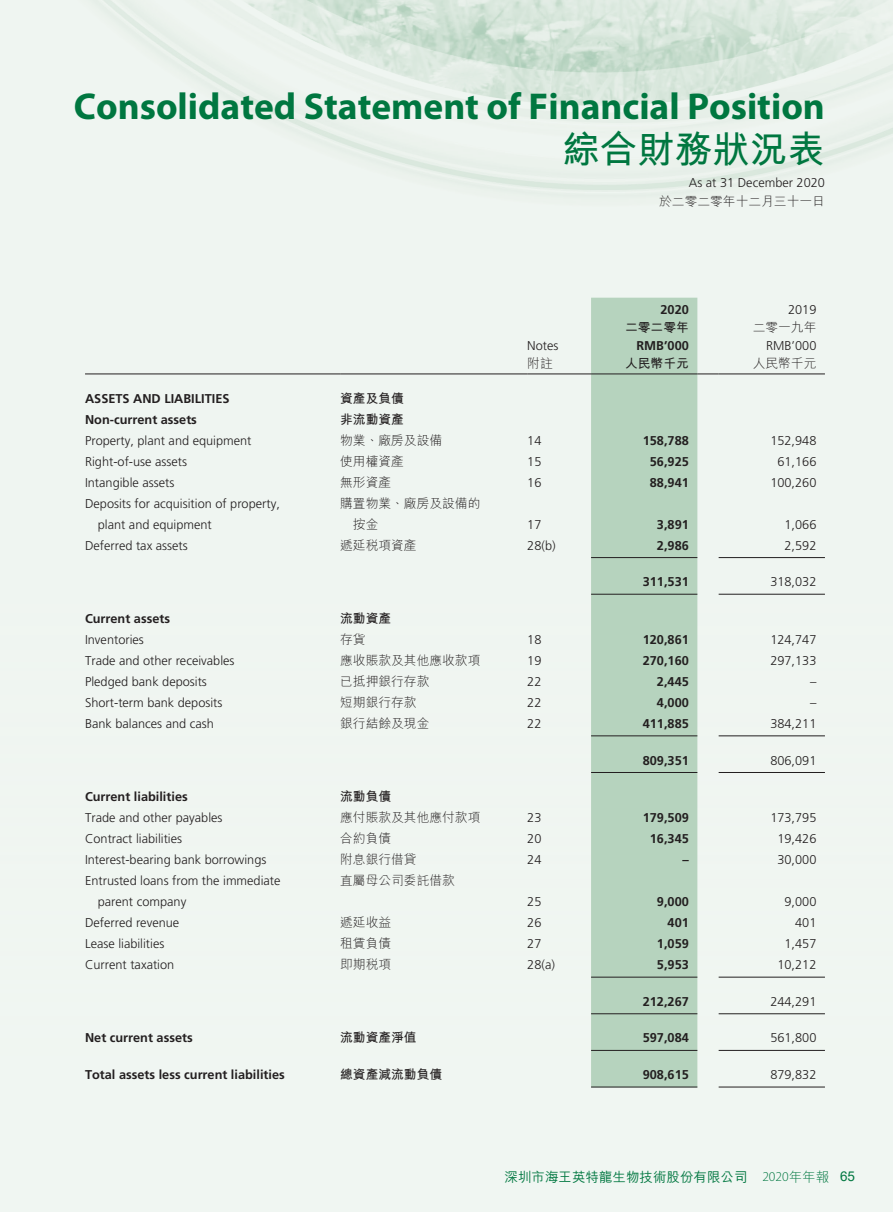
<style>
.page{position:relative;width:893px;height:1212px;background:#f0f6f2}
.page>*{position:absolute;margin:0;border:0;box-sizing:border-box;transform-origin:0 0}
.t1{font:700 37.5px "Myriad Pro";color:#007740}
.t2{font:700 37.5px "M Hei HK";color:#007740}
.t3{font:500 13.5px "M Hei HK";color:#007740}
.t4{font:300 12.75px/21px "Frutiger LT Std";color:#231f20}
.t5{font:700 12.75px "Frutiger LT Std";color:#231f20}
.t6{font:300 12.75px/21px "M Hei HK";color:#231f20}
.t7{font:700 12.75px "M Hei HK";color:#231f20}
.s1{font-family:"Myriad Pro";font-weight:300}
.s2{font-weight:300}
.s3{font-family:"Arial";font-weight:400}
</style>
<div class="page">
<img style="left:85px;top:0;width:808px;height:1088px">
<div style="left:591px;top:298px;width:106px;height:789px;background:#b6d3be"></div>
<hr style="left:85px;top:374px;width:255px;height:1px;background:#231f20">
<hr style="left:340px;top:374px;width:187px;height:1px;background:#231f20">
<hr style="left:527px;top:374px;width:64px;height:1px;background:#231f20">
<hr style="left:591px;top:374px;width:106px;height:1px;background:#231f20">
<svg style="left:697px;top:374px;width:22px;height:1px"></svg>
<hr style="left:719px;top:374px;width:106px;height:1px;background:#231f20">
<hr style="left:591px;top:557px;width:106px;height:1px;background:#231f20">
<hr style="left:719px;top:557px;width:106px;height:1px;background:#231f20">
<hr style="left:591px;top:594px;width:106px;height:1px;background:#231f20">
<hr style="left:719px;top:594px;width:106px;height:1px;background:#231f20">
<hr style="left:591px;top:735px;width:106px;height:1px;background:#231f20">
<hr style="left:719px;top:735px;width:106px;height:1px;background:#231f20">
<hr style="left:591px;top:772px;width:106px;height:1px;background:#231f20">
<hr style="left:719px;top:772px;width:106px;height:1px;background:#231f20">
<hr style="left:591px;top:977px;width:106px;height:1px;background:#231f20">
<hr style="left:719px;top:977px;width:106px;height:1px;background:#231f20">
<hr style="left:591px;top:1013px;width:106px;height:1px;background:#231f20">
<hr style="left:719px;top:1013px;width:106px;height:1px;background:#231f20">
<hr style="left:591px;top:1050px;width:106px;height:1px;background:#231f20">
<hr style="left:719px;top:1050px;width:106px;height:1px;background:#231f20">
<hr style="left:591px;top:1087px;width:106px;height:1px;background:#231f20">
<hr style="left:719px;top:1087px;width:106px;height:1px;background:#231f20">
<h1 class="t1" style="left:74px;top:81px;width:753px">Consolidated Statement of Financial Position</h1>
<h1 class="t2" style="left:562px;top:122px;width:264px">綜合財務狀況表</h1>
<p class="t4" style="left:689px;top:172px;width:138px">As at 31 December 2020</p>
<p class="t6" style="left:659px;top:190px;width:167px">於二零二零年十二月三十一日</p>
<p class="t5" style="left:660px;top:302px;width:30px">2020</p>
<p class="t4" style="left:788px;top:299px;width:30px">2019</p>
<p class="t7" style="left:625px;top:318px;width:65px">二零二零年</p>
<p class="t6" style="left:753px;top:316px;width:65px">二零一九年</p>
<p class="t4" style="left:527px;top:335px;width:33px">Notes</p>
<p class="t5" style="left:636px;top:338px;width:54px">RMB’000</p>
<p class="t4" style="left:766px;top:335px;width:52px">RMB’000</p>
<p class="t6" style="left:527px;top:352px;width:27px">附註</p>
<p class="t7" style="left:625px;top:354px;width:65px">人民幣千元</p>
<p class="t6" style="left:753px;top:352px;width:65px">人民幣千元</p>
<p class="t5" style="left:85px;top:391px;width:146px">ASSETS AND LIABILITIES</p>
<p class="t7" style="left:340px;top:389px;width:65px">資產及負債</p>
<p class="t5" style="left:85px;top:412px;width:113px">Non-current assets</p>
<p class="t7" style="left:340px;top:410px;width:65px">非流動資產</p>
<p class="t4" style="left:85px;top:430px;width:168px">Property, plant and equipment</p>
<p class="t6" style="left:340px;top:429px;width:103px">物業、廠房及設備</p>
<p class="t4" style="left:527px;top:430px;width:16px">14</p>
<p class="t5" style="left:643px;top:433px;width:48px">158,788</p>
<p class="t4" style="left:770px;top:430px;width:48px">152,948</p>
<p class="t4" style="left:85px;top:451px;width:104px">Right-of-use assets</p>
<p class="t6" style="left:340px;top:450px;width:65px">使用權資產</p>
<p class="t4" style="left:527px;top:451px;width:16px">15</p>
<p class="t5" style="left:650px;top:454px;width:40px">56,925</p>
<p class="t4" style="left:777px;top:451px;width:40px">61,166</p>
<p class="t4" style="left:85px;top:472px;width:91px">Intangible assets</p>
<p class="t6" style="left:340px;top:471px;width:52px">無形資產</p>
<p class="t4" style="left:527px;top:472px;width:16px">16</p>
<p class="t5" style="left:650px;top:475px;width:40px">88,941</p>
<p class="t4" style="left:770px;top:472px;width:48px">100,260</p>
<p class="t4" style="left:98px;top:493px;width:184px;text-indent:-13px">Deposits for acquisition of property, plant and equipment</p>
<p class="t6" style="left:340px;top:492px;width:142px">購置物業、廠房及設備的　按金</p>
<p class="t4" style="left:527px;top:514px;width:16px">17</p>
<p class="t5" style="left:657px;top:517px;width:33px">3,891</p>
<p class="t4" style="left:784px;top:514px;width:33px">1,066</p>
<p class="t4" style="left:85px;top:535px;width:104px">Deferred tax assets</p>
<p class="t6" style="left:340px;top:534px;width:78px">遞延稅項資產</p>
<p class="t4" style="left:527px;top:535px;width:30px">28(b)</p>
<p class="t5" style="left:657px;top:538px;width:33px">2,986</p>
<p class="t4" style="left:784px;top:535px;width:33px">2,592</p>
<p class="t5" style="left:643px;top:574px;width:48px">311,531</p>
<p class="t4" style="left:770px;top:571px;width:48px">318,032</p>
<p class="t5" style="left:85px;top:611px;width:87px">Current assets</p>
<p class="t7" style="left:340px;top:609px;width:52px">流動資產</p>
<p class="t4" style="left:85px;top:629px;width:60px">Inventories</p>
<p class="t6" style="left:340px;top:628px;width:27px">存貨</p>
<p class="t4" style="left:527px;top:629px;width:16px">18</p>
<p class="t5" style="left:643px;top:632px;width:48px">120,861</p>
<p class="t4" style="left:770px;top:629px;width:48px">124,747</p>
<p class="t4" style="left:85px;top:650px;width:151px">Trade and other receivables</p>
<p class="t6" style="left:340px;top:649px;width:142px">應收賬款及其他應收款項</p>
<p class="t4" style="left:527px;top:650px;width:16px">19</p>
<p class="t5" style="left:643px;top:653px;width:48px">270,160</p>
<p class="t4" style="left:770px;top:650px;width:48px">297,133</p>
<p class="t4" style="left:85px;top:671px;width:123px">Pledged bank deposits</p>
<p class="t6" style="left:340px;top:670px;width:91px">已抵押銀行存款</p>
<p class="t4" style="left:527px;top:671px;width:16px">22</p>
<p class="t5" style="left:657px;top:674px;width:33px">2,445</p>
<p class="t4" style="left:810px;top:671px;width:8px">–</p>
<p class="t4" style="left:85px;top:692px;width:139px">Short-term bank deposits</p>
<p class="t6" style="left:340px;top:691px;width:78px">短期銀行存款</p>
<p class="t4" style="left:527px;top:692px;width:16px">22</p>
<p class="t5" style="left:657px;top:695px;width:33px">4,000</p>
<p class="t4" style="left:810px;top:692px;width:8px">–</p>
<p class="t4" style="left:85px;top:713px;width:130px">Bank balances and cash</p>
<p class="t6" style="left:340px;top:712px;width:91px">銀行結餘及現金</p>
<p class="t4" style="left:527px;top:713px;width:16px">22</p>
<p class="t5" style="left:643px;top:716px;width:48px">411,885</p>
<p class="t4" style="left:770px;top:713px;width:48px">384,211</p>
<p class="t5" style="left:643px;top:752px;width:48px">809,351</p>
<p class="t4" style="left:770px;top:750px;width:48px">806,091</p>
<p class="t5" style="left:85px;top:789px;width:104px">Current liabilities</p>
<p class="t7" style="left:340px;top:787px;width:52px">流動負債</p>
<p class="t4" style="left:85px;top:807px;width:139px">Trade and other payables</p>
<p class="t6" style="left:340px;top:806px;width:142px">應付賬款及其他應付款項</p>
<p class="t4" style="left:527px;top:807px;width:16px">23</p>
<p class="t5" style="left:643px;top:810px;width:48px">179,509</p>
<p class="t4" style="left:770px;top:807px;width:48px">173,795</p>
<p class="t4" style="left:85px;top:828px;width:99px">Contract liabilities</p>
<p class="t6" style="left:340px;top:827px;width:52px">合約負債</p>
<p class="t4" style="left:527px;top:828px;width:16px">20</p>
<p class="t5" style="left:650px;top:831px;width:40px">16,345</p>
<p class="t4" style="left:777px;top:828px;width:40px">19,426</p>
<p class="t4" style="left:85px;top:849px;width:183px">Interest-bearing bank borrowings</p>
<p class="t6" style="left:340px;top:848px;width:78px">附息銀行借貸</p>
<p class="t4" style="left:527px;top:849px;width:16px">24</p>
<p class="t5" style="left:682px;top:852px;width:8px">–</p>
<p class="t4" style="left:777px;top:849px;width:40px">30,000</p>
<p class="t4" style="left:98px;top:870px;width:184px;text-indent:-13px">Entrusted loans from the immediate parent company</p>
<p class="t6" style="left:340px;top:869px;width:116px">直屬母公司委託借款</p>
<p class="t4" style="left:527px;top:891px;width:16px">25</p>
<p class="t5" style="left:657px;top:894px;width:33px">9,000</p>
<p class="t4" style="left:784px;top:891px;width:33px">9,000</p>
<p class="t4" style="left:85px;top:912px;width:96px">Deferred revenue</p>
<p class="t6" style="left:340px;top:911px;width:53px">遞延收益</p>
<p class="t4" style="left:527px;top:912px;width:16px">26</p>
<p class="t5" style="left:668px;top:915px;width:23px">401</p>
<p class="t4" style="left:795px;top:912px;width:23px">401</p>
<p class="t4" style="left:85px;top:933px;width:81px">Lease liabilities</p>
<p class="t6" style="left:340px;top:932px;width:52px">租賃負債</p>
<p class="t4" style="left:527px;top:933px;width:16px">27</p>
<p class="t5" style="left:657px;top:936px;width:33px">1,059</p>
<p class="t4" style="left:784px;top:933px;width:33px">1,457</p>
<p class="t4" style="left:85px;top:954px;width:91px">Current taxation</p>
<p class="t6" style="left:340px;top:953px;width:53px">即期稅項</p>
<p class="t4" style="left:527px;top:954px;width:29px">28(a)</p>
<p class="t5" style="left:657px;top:957px;width:33px">5,953</p>
<p class="t4" style="left:777px;top:954px;width:40px">10,212</p>
<p class="t5" style="left:643px;top:994px;width:48px">212,267</p>
<p class="t4" style="left:770px;top:991px;width:48px">244,291</p>
<p class="t5" style="left:85px;top:1030px;width:109px">Net current assets</p>
<p class="t7" style="left:340px;top:1028px;width:78px">流動資產淨值</p>
<p class="t5" style="left:643px;top:1030px;width:48px">597,084</p>
<p class="t4" style="left:770px;top:1028px;width:48px">561,800</p>
<p class="t5" style="left:85px;top:1067px;width:201px">Total assets less current liabilities</p>
<p class="t7" style="left:340px;top:1065px;width:104px">總資產減流動負債</p>
<p class="t5" style="left:643px;top:1067px;width:48px">908,615</p>
<p class="t4" style="left:770px;top:1064px;width:48px">879,832</p>
<p class="t3" style="left:505px;top:1167px;width:352px">深圳市海王英特龍生物技術股份有限公司 <span class="s1">2020</span><span class="s2">年年報</span> <span class="s3">65</span></p>
</div>
